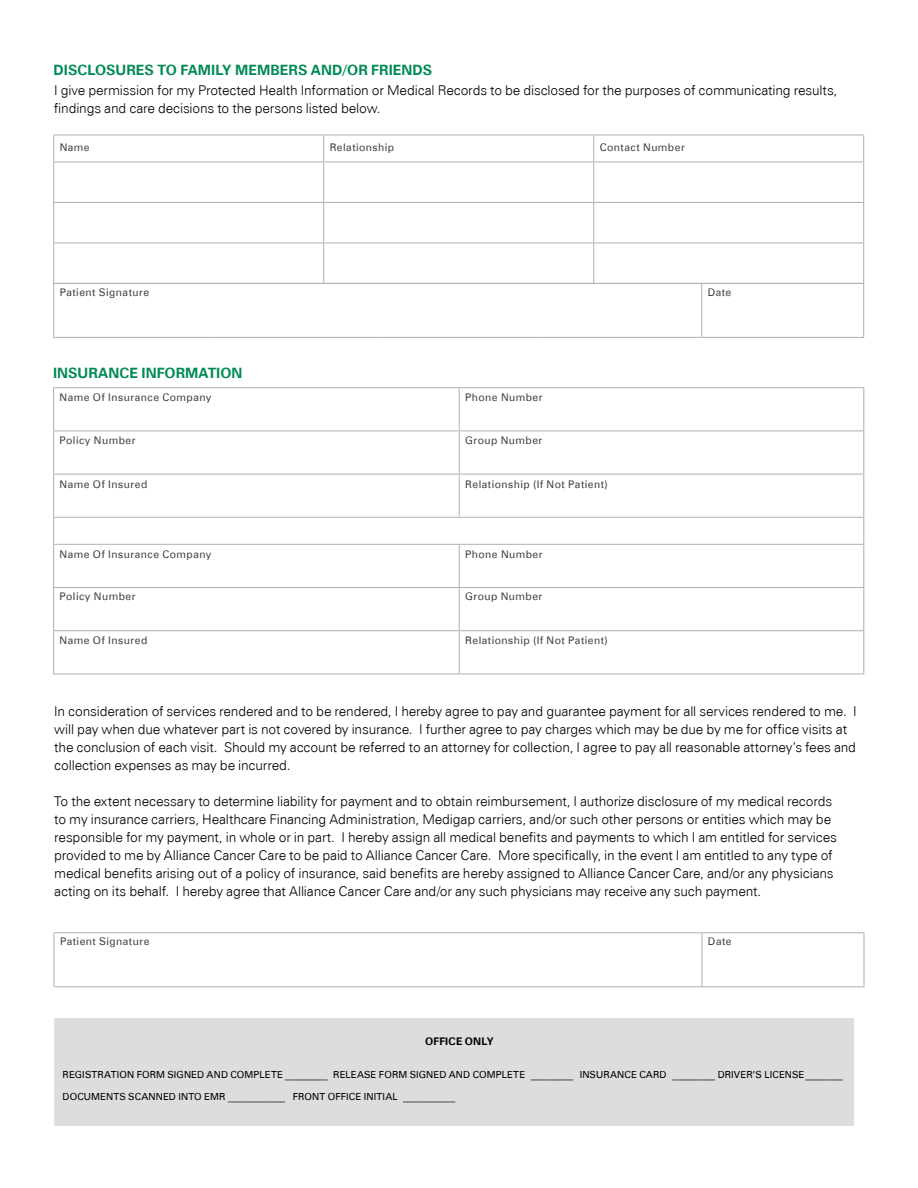
<style>
.page{position:relative;width:918px;height:1188px;background:#fff}
.page>*{position:absolute;margin:0;border:0;box-sizing:border-box;transform-origin:0 0}
.t1{font:700 14.25px "Zurich BT";letter-spacing:.005em;color:#008a53}
.t2{font:300 13.5px/18px "Zurich BT";letter-spacing:-.015em;color:#000}
.t3{font:10.5px "Zurich BT";letter-spacing:.045em;color:#414042}
.t4{font:700 10.5px "Zurich BT";letter-spacing:.015em;color:#000}
.t5{font:9.75px "Zurich BT";letter-spacing:.015em;color:#000}
</style>
<div class="page">
<hr style="left:53px;top:134px;width:271px;height:1px;background:#b1b4b6">
<svg style="left:53px;top:135px;width:1px;height:26px"></svg>
<hr style="left:324px;top:134px;width:270px;height:1px;background:#b1b4b6">
<svg style="left:323px;top:135px;width:1px;height:26px"></svg>
<hr style="left:594px;top:134px;width:270px;height:1px;background:#b1b4b6">
<svg style="left:593px;top:135px;width:1px;height:26px"></svg>
<svg style="left:863px;top:135px;width:1px;height:26px"></svg>
<hr style="left:53px;top:161px;width:271px;height:1px;background:#b1b4b6">
<hr style="left:53px;top:162px;width:1px;height:40px;background:#b1b4b6">
<hr style="left:324px;top:161px;width:270px;height:1px;background:#b1b4b6">
<hr style="left:323px;top:162px;width:1px;height:40px;background:#b1b4b6">
<hr style="left:594px;top:161px;width:270px;height:1px;background:#b1b4b6">
<hr style="left:593px;top:162px;width:1px;height:40px;background:#b1b4b6">
<hr style="left:863px;top:162px;width:1px;height:40px;background:#b1b4b6">
<hr style="left:53px;top:202px;width:271px;height:1px;background:#b1b4b6">
<hr style="left:53px;top:203px;width:1px;height:39px;background:#b1b4b6">
<hr style="left:324px;top:202px;width:270px;height:1px;background:#b1b4b6">
<hr style="left:323px;top:203px;width:1px;height:39px;background:#b1b4b6">
<hr style="left:594px;top:202px;width:270px;height:1px;background:#b1b4b6">
<hr style="left:593px;top:203px;width:1px;height:39px;background:#b1b4b6">
<hr style="left:863px;top:203px;width:1px;height:39px;background:#b1b4b6">
<hr style="left:53px;top:242px;width:271px;height:1px;background:#b1b4b6">
<hr style="left:53px;top:243px;width:1px;height:40px;background:#b1b4b6">
<hr style="left:324px;top:242px;width:270px;height:1px;background:#b1b4b6">
<hr style="left:323px;top:243px;width:1px;height:40px;background:#b1b4b6">
<hr style="left:594px;top:242px;width:270px;height:1px;background:#b1b4b6">
<hr style="left:593px;top:243px;width:1px;height:40px;background:#b1b4b6">
<hr style="left:863px;top:243px;width:1px;height:40px;background:#b1b4b6">
<hr style="left:53px;top:283px;width:163px;height:1px;background:#b1b4b6">
<hr style="left:53px;top:284px;width:1px;height:53px;background:#b1b4b6">
<hr style="left:216px;top:283px;width:162px;height:1px;background:#b1b4b6">
<hr style="left:378px;top:283px;width:162px;height:1px;background:#b1b4b6">
<hr style="left:540px;top:283px;width:162px;height:1px;background:#b1b4b6">
<hr style="left:702px;top:283px;width:162px;height:1px;background:#b1b4b6">
<hr style="left:701px;top:284px;width:1px;height:53px;background:#b1b4b6">
<hr style="left:863px;top:284px;width:1px;height:53px;background:#b1b4b6">
<hr style="left:53px;top:337px;width:163px;height:1px;background:#b1b4b6">
<hr style="left:216px;top:337px;width:162px;height:1px;background:#b1b4b6">
<hr style="left:378px;top:337px;width:162px;height:1px;background:#b1b4b6">
<hr style="left:540px;top:337px;width:162px;height:1px;background:#b1b4b6">
<hr style="left:702px;top:337px;width:162px;height:1px;background:#b1b4b6">
<hr style="left:53px;top:932px;width:163px;height:1px;background:#b1b4b6">
<hr style="left:53px;top:933px;width:2px;height:53px;background:#b1b4b6">
<hr style="left:216px;top:932px;width:162px;height:1px;background:#b1b4b6">
<hr style="left:378px;top:932px;width:162px;height:1px;background:#b1b4b6">
<hr style="left:540px;top:932px;width:162px;height:1px;background:#b1b4b6">
<hr style="left:702px;top:932px;width:163px;height:1px;background:#b1b4b6">
<hr style="left:701px;top:933px;width:2px;height:53px;background:#b1b4b6">
<hr style="left:863px;top:933px;width:2px;height:53px;background:#b1b4b6">
<hr style="left:53px;top:986px;width:163px;height:1px;background:#b1b4b6">
<hr style="left:216px;top:986px;width:162px;height:1px;background:#b1b4b6">
<hr style="left:378px;top:986px;width:162px;height:1px;background:#b1b4b6">
<hr style="left:540px;top:986px;width:162px;height:1px;background:#b1b4b6">
<hr style="left:702px;top:986px;width:163px;height:1px;background:#b1b4b6">
<hr style="left:53px;top:431px;width:1px;height:43px;background:#b1b4b6">
<hr style="left:459px;top:431px;width:1px;height:43px;background:#b1b4b6">
<hr style="left:863px;top:431px;width:1px;height:43px;background:#b1b4b6">
<hr style="left:53px;top:474px;width:406px;height:1px;background:#b1b4b6">
<hr style="left:459px;top:474px;width:405px;height:1px;background:#b1b4b6">
<hr style="left:53px;top:588px;width:1px;height:42px;background:#b1b4b6">
<hr style="left:459px;top:588px;width:1px;height:42px;background:#b1b4b6">
<hr style="left:863px;top:588px;width:1px;height:42px;background:#b1b4b6">
<hr style="left:53px;top:475px;width:1px;height:42px;background:#b1b4b6">
<hr style="left:459px;top:475px;width:1px;height:42px;background:#b1b4b6">
<hr style="left:863px;top:475px;width:1px;height:42px;background:#b1b4b6">
<hr style="left:53px;top:630px;width:406px;height:1px;background:#b1b4b6">
<hr style="left:53px;top:631px;width:1px;height:42px;background:#b1b4b6">
<hr style="left:459px;top:630px;width:405px;height:1px;background:#b1b4b6">
<hr style="left:459px;top:631px;width:1px;height:42px;background:#b1b4b6">
<hr style="left:863px;top:631px;width:1px;height:42px;background:#b1b4b6">
<hr style="left:53px;top:387px;width:406px;height:1px;background:#b1b4b6">
<hr style="left:53px;top:388px;width:1px;height:42px;background:#b1b4b6">
<hr style="left:459px;top:387px;width:405px;height:1px;background:#b1b4b6">
<hr style="left:459px;top:388px;width:1px;height:42px;background:#b1b4b6">
<hr style="left:863px;top:388px;width:1px;height:42px;background:#b1b4b6">
<hr style="left:53px;top:430px;width:406px;height:1px;background:#b1b4b6">
<hr style="left:459px;top:430px;width:405px;height:1px;background:#b1b4b6">
<hr style="left:53px;top:517px;width:406px;height:1px;background:#b1b4b6">
<svg style="left:53px;top:518px;width:1px;height:26px"></svg>
<hr style="left:459px;top:517px;width:405px;height:1px;background:#b1b4b6">
<svg style="left:863px;top:518px;width:1px;height:26px"></svg>
<hr style="left:53px;top:544px;width:406px;height:1px;background:#b1b4b6">
<hr style="left:53px;top:545px;width:1px;height:42px;background:#b1b4b6">
<hr style="left:459px;top:544px;width:405px;height:1px;background:#b1b4b6">
<hr style="left:459px;top:545px;width:1px;height:42px;background:#b1b4b6">
<hr style="left:863px;top:545px;width:1px;height:42px;background:#b1b4b6">
<hr style="left:53px;top:587px;width:406px;height:1px;background:#b1b4b6">
<hr style="left:459px;top:587px;width:405px;height:1px;background:#b1b4b6">
<hr style="left:53px;top:673px;width:406px;height:1px;background:#b1b4b6">
<hr style="left:459px;top:673px;width:405px;height:1px;background:#b1b4b6">
<div style="left:54px;top:1018px;width:800px;height:108px;background:#dcddde"></div>
<p class="t1" style="left:54px;top:61px;width:380px">DISCLOSURES TO FAMILY MEMBERS AND/OR FRIENDS</p>
<p class="t2" style="left:54px;top:81px;width:785px">I give permission for my Protected Health Information or Medical Records to be disclosed for the purposes of communicating results, findings and care decisions to the persons listed below.</p>
<p class="t3" style="left:60px;top:141px;width:32px">Name</p>
<p class="t3" style="left:330px;top:141px;width:66px">Relationship</p>
<p class="t3" style="left:600px;top:141px;width:87px">Contact Number</p>
<p class="t3" style="left:60px;top:286px;width:91px">Patient Signature</p>
<p class="t3" style="left:708px;top:286px;width:25px">Date</p>
<p class="t1" style="left:53px;top:364px;width:191px">INSURANCE INFORMATION</p>
<p class="t3" style="left:60px;top:391px;width:154px">Name Of Insurance Company</p>
<p class="t3" style="left:465px;top:391px;width:79px">Phone Number</p>
<p class="t3" style="left:60px;top:433px;width:78px">Policy Number</p>
<p class="t3" style="left:465px;top:433px;width:79px">Group Number</p>
<p class="t3" style="left:60px;top:478px;width:89px">Name Of Insured</p>
<p class="t3" style="left:465px;top:478px;width:144px">Relationship (If Not Patient)</p>
<p class="t3" style="left:60px;top:548px;width:154px">Name Of Insurance Company</p>
<p class="t3" style="left:465px;top:548px;width:79px">Phone Number</p>
<p class="t3" style="left:60px;top:590px;width:78px">Policy Number</p>
<p class="t3" style="left:465px;top:590px;width:79px">Group Number</p>
<p class="t3" style="left:60px;top:634px;width:89px">Name Of Insured</p>
<p class="t3" style="left:465px;top:634px;width:144px">Relationship (If Not Patient)</p>
<p class="t2" style="left:54px;top:702px;width:804px">In consideration of services rendered and to be rendered, I hereby agree to pay and guarantee payment for all services rendered to me. I will pay when due whatever part is not covered by insurance. I further agree to pay charges which may be due by me for office visits at the conclusion of each visit. Should my account be referred to an attorney for collection, I agree to pay all reasonable attorney’s fees and collection expenses as may be incurred.</p>
<p class="t2" style="left:54px;top:792px;width:784px">To the extent necessary to determine liability for payment and to obtain reimbursement, I authorize disclosure of my medical records to my insurance carriers, Healthcare Financing Administration, Medigap carriers, and/or such other persons or entities which may be responsible for my payment, in whole or in part. I hereby assign all medical benefits and payments to which I am entitled for services provided to me by Alliance Cancer Care to be paid to Alliance Cancer Care. More specifically, in the event I am entitled to any type of medical benefits arising out of a policy of insurance, said benefits are hereby assigned to Alliance Cancer Care, and/or any physicians acting on its behalf. I hereby agree that Alliance Cancer Care and/or any such physicians may receive any such payment.</p>
<p class="t3" style="left:60px;top:935px;width:91px">Patient Signature</p>
<p class="t3" style="left:708px;top:935px;width:25px">Date</p>
<p class="t4" style="left:425px;top:1035px;width:70px">OFFICE ONLY</p>
<p class="t5" style="left:63px;top:1069px;width:782px">REGISTRATION FORM SIGNED AND COMPLETE _________ RELEASE FORM SIGNED AND COMPLETE _________ INSURANCE CARD _________ DRIVER’S LICENSE________</p>
<p class="t5" style="left:63px;top:1091px;width:394px">DOCUMENTS SCANNED INTO EMR ____________ FRONT OFFICE INITIAL ___________</p>
</div>
